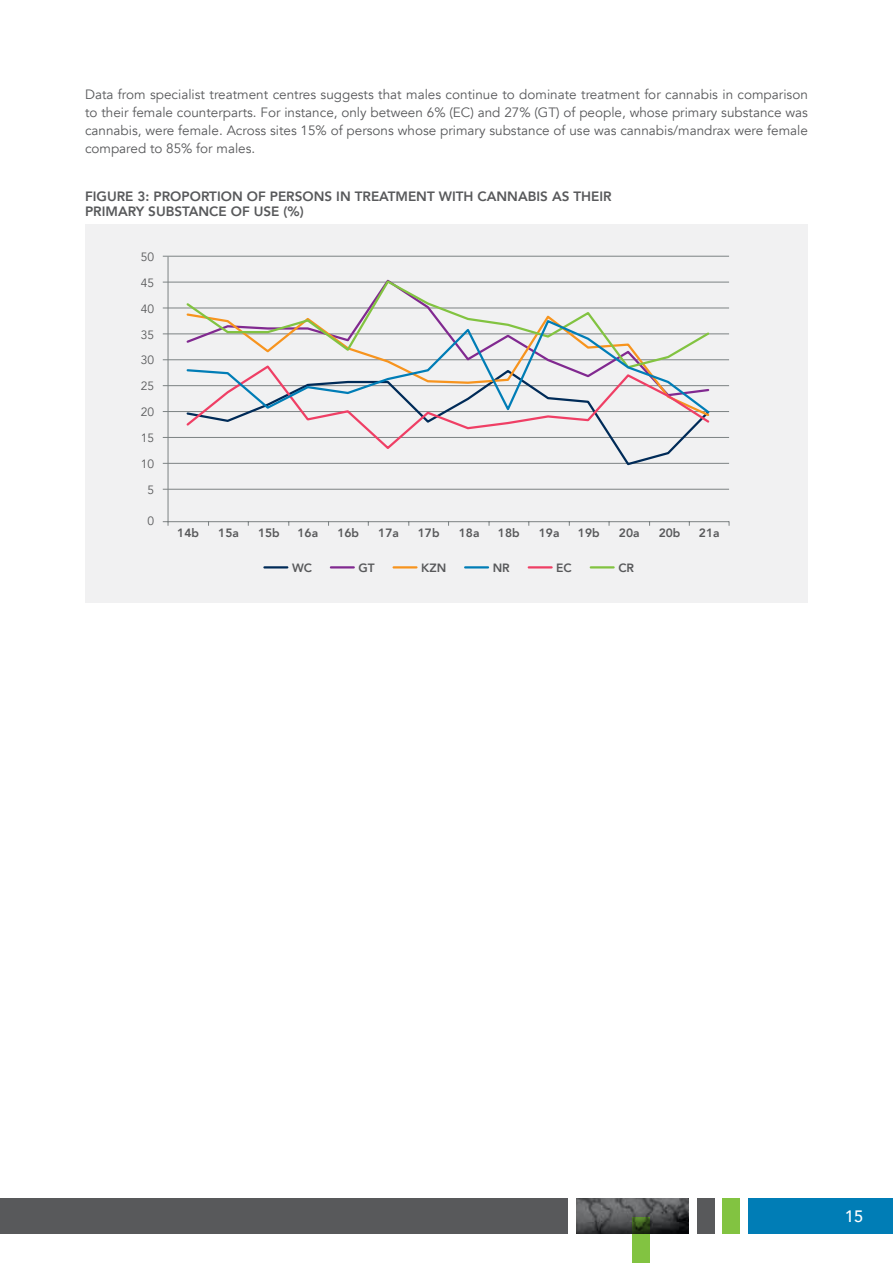
<style>
.page{position:relative;width:893px;height:1263px;background:#fff}
.page>*{position:absolute;margin:0;border:0;box-sizing:border-box;transform-origin:0 0}
.t1{font:500 16.5px "Avenir";color:#fff}
.t2{font:13.5px/18px "Avenir";color:#58595b;text-align:justify}
.t3{font:800 13.5px/15px "Avenir";color:#58595b}
.t4{font:800 12px "Avenir";color:#58595b}
.t5{font:12px "Avenir";color:#58595b}
</style>
<div class="page">
<img style="left:577px;top:1198px;width:112px;height:35px">
<div style="left:748px;top:1198px;width:145px;height:35px;background:#007db6"></div>
<div style="left:723px;top:1198px;width:17px;height:35px;background:#82c341"></div>
<svg style="left:632px;top:1217px;width:17px;height:46px"></svg>
<div style="left:697px;top:1198px;width:17px;height:35px;background:#58595b"></div>
<div style="left:0;top:1198px;width:568px;height:35px;background:#58595b"></div>
<div style="left:85px;top:224px;width:723px;height:379px;background:#f1f1f2"></div>
<hr style="left:264px;top:566px;width:23px;height:2px;background:#002b58">
<hr style="left:331px;top:566px;width:23px;height:2px;background:#812990">
<hr style="left:394px;top:566px;width:22px;height:2px;background:#f7941e">
<hr style="left:465px;top:566px;width:23px;height:2px;background:#007db6">
<hr style="left:529px;top:566px;width:23px;height:2px;background:#ef3f65">
<hr style="left:591px;top:566px;width:23px;height:2px;background:#82c341">
<hr style="left:168px;top:257px;width:1px;height:265px;background:#7c8283">
<hr style="left:168px;top:521px;width:561px;height:1px;background:#7c8283">
<svg style="left:163px;top:521px;width:6px;height:5px"></svg>
<hr style="left:168px;top:308px;width:561px;height:1px;background:#7c8283">
<hr style="left:168px;top:489px;width:561px;height:1px;background:#7c8283">
<hr style="left:168px;top:463px;width:561px;height:1px;background:#7c8283">
<hr style="left:168px;top:359px;width:561px;height:1px;background:#7c8283">
<hr style="left:168px;top:437px;width:561px;height:1px;background:#7c8283">
<hr style="left:168px;top:334px;width:561px;height:1px;background:#7c8283">
<hr style="left:168px;top:411px;width:561px;height:1px;background:#7c8283">
<hr style="left:168px;top:282px;width:561px;height:1px;background:#7c8283">
<hr style="left:168px;top:385px;width:561px;height:1px;background:#7c8283">
<hr style="left:168px;top:256px;width:561px;height:1px;background:#7c8283">
<svg style="left:185px;top:451px;width:526px;height:15px"></svg>
<svg style="left:184px;top:385px;width:526px;height:66px"></svg>
<svg style="left:185px;top:279px;width:526px;height:39px"></svg>
<svg style="left:185px;top:318px;width:526px;height:97px"></svg>
<p class="t2" style="left:85px;top:85px;width:724px">Data from specialist treatment centres suggests that males continue to dominate treatment for cannabis in comparison to their female counterparts. For instance, only between 6% (EC) and 27% (GT) of people, whose primary substance was cannabis, were female. Across sites 15% of persons whose primary substance of use was cannabis/mandrax were female compared to 85% for males.</p>
<p class="t3" style="left:85px;top:188px;width:528px">FIGURE 3: PROPORTION OF PERSONS IN TREATMENT WITH CANNABIS AS THEIR<br>PRIMARY SUBSTANCE OF USE (%)</p>
<p class="t5" style="left:141px;top:250px;width:15px">50</p>
<p class="t5" style="left:141px;top:275px;width:15px">45</p>
<p class="t5" style="left:141px;top:301px;width:15px">40</p>
<p class="t5" style="left:141px;top:327px;width:15px">35</p>
<p class="t5" style="left:141px;top:353px;width:15px">30</p>
<p class="t5" style="left:141px;top:379px;width:15px">25</p>
<p class="t5" style="left:141px;top:405px;width:15px">20</p>
<p class="t5" style="left:141px;top:431px;width:15px">15</p>
<p class="t5" style="left:141px;top:457px;width:15px">10</p>
<p class="t5" style="left:147px;top:483px;width:8px">5</p>
<p class="t5" style="left:147px;top:514px;width:8px">0</p>
<p class="t4" style="left:177px;top:524px;width:23px">14b</p>
<p class="t4" style="left:218px;top:524px;width:22px">15a</p>
<p class="t4" style="left:258px;top:524px;width:23px">15b</p>
<p class="t4" style="left:297px;top:524px;width:22px">16a</p>
<p class="t4" style="left:337px;top:524px;width:23px">16b</p>
<p class="t4" style="left:378px;top:524px;width:22px">17a</p>
<p class="t4" style="left:418px;top:524px;width:23px">17b</p>
<p class="t4" style="left:459px;top:524px;width:22px">18a</p>
<p class="t4" style="left:498px;top:524px;width:23px">18b</p>
<p class="t4" style="left:539px;top:524px;width:22px">19a</p>
<p class="t4" style="left:578px;top:524px;width:23px">19b</p>
<p class="t4" style="left:619px;top:524px;width:22px">20a</p>
<p class="t4" style="left:659px;top:524px;width:23px">20b</p>
<p class="t4" style="left:699px;top:524px;width:22px">21a</p>
<p class="t4" style="left:292px;top:558px;width:21px">WC</p>
<p class="t4" style="left:358px;top:558px;width:18px">GT</p>
<p class="t4" style="left:421px;top:558px;width:27px">KZN</p>
<p class="t4" style="left:493px;top:558px;width:19px">NR</p>
<p class="t4" style="left:556px;top:558px;width:17px">EC</p>
<p class="t4" style="left:618px;top:558px;width:17px">CR</p>
<p class="t1" style="left:845px;top:1202px;width:20px">15</p>
</div>
